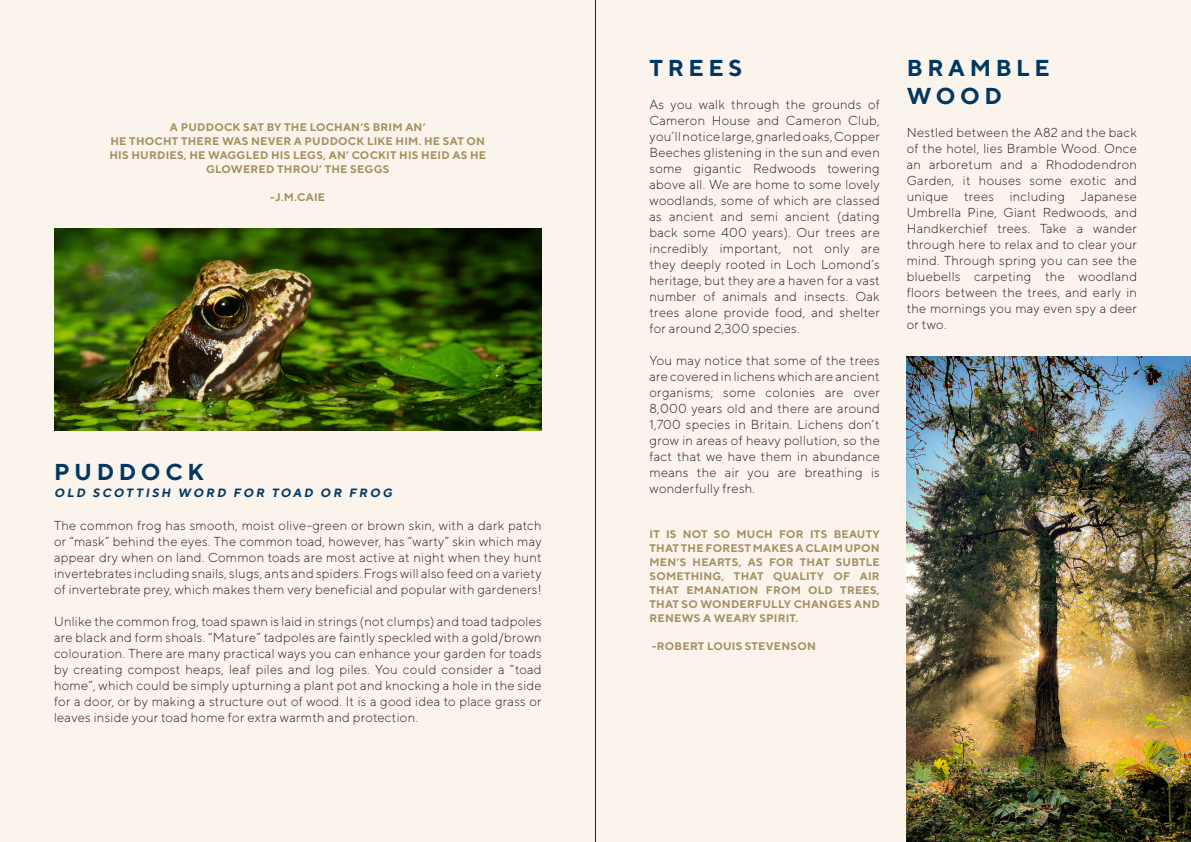
<style>
.page{position:relative;width:1191px;height:842px;background:#fbf4ec}
.page>*{position:absolute;margin:0;border:0;box-sizing:border-box;transform-origin:0 0}
.t1{font:700 23px/28px "TT Norms";letter-spacing:.2em;color:#003863}
.t2{font:300 13px/16px "TT Norms";letter-spacing:.02em;color:#231f20;text-align:justify}
.t3{font:italic 700 12px "TT Norms";color:#003863}
.t4{font:700 11px/14px "TT Norms";letter-spacing:.02em;color:#a29161;text-align:justify}
.t5{font:700 11px "TT Norms";letter-spacing:.02em;color:#a39160}
</style>
<div class="page">
<img style="left:906px;top:356px;width:285px;height:486px">
<img style="left:54px;top:228px;width:487px;height:202px">
<hr style="left:595px;top:0;width:1px;height:842px;background:#231f20">
<p class="t5" style="left:170px;top:120px;width:257px">A PUDDOCK SAT BY THE LOCHAN’S BRIM AN’</p>
<p class="t5" style="left:110px;top:134px;width:376px">HE THOCHT THERE WAS NEVER A PUDDOCK LIKE HIM. HE SAT ON</p>
<p class="t5" style="left:109px;top:148px;width:378px">HIS HURDIES, HE WAGGLED HIS LEGS, AN’ COCKIT HIS HEID AS HE</p>
<p class="t5" style="left:206px;top:162px;width:185px">GLOWERED THROU’ THE SEGGS</p>
<p class="t5" style="left:270px;top:190px;width:56px">-J.M.CAIE</p>
<p class="t1" style="left:54px;top:457px;width:151px">PUDDOCK</p>
<p class="t3" style="left:54px;top:485px;width:342px">OLD SCOTTISH WORD FOR TOAD OR FROG</p>
<p class="t2" style="left:54px;top:517px;width:489px">The common frog has smooth, moist olive-green or brown skin, with a dark patch or “mask” behind the eyes. The common toad, however, has “warty” skin which may appear dry when on land. Common toads are most active at night when they hunt invertebrates including snails, slugs, ants and spiders. Frogs will also feed on a variety of invertebrate prey, which makes them very beneficial and popular with gardeners!</p>
<p class="t2" style="left:54px;top:613px;width:489px">Unlike the common frog, toad spawn is laid in strings (not clumps) and toad tadpoles are black and form shoals. “Mature” tadpoles are faintly speckled with a gold/brown colouration. There are many practical ways you can enhance your garden for toads by creating compost heaps, leaf piles and log piles. You could consider a “toad home”, which could be simply upturning a plant pot and knocking a hole in the side for a door, or by making a structure out of wood. It is a good idea to place grass or leaves inside your toad home for extra warmth and protection.</p>
<p class="t1" style="left:649px;top:53px;width:94px">TREES</p>
<p class="t2" style="left:649px;top:96px;width:232px">As you walk through the grounds of Cameron House and Cameron Club, you’ll notice large, gnarled oaks, Copper Beeches glistening in the sun and even some gigantic Redwoods towering above all. We are home to some lovely woodlands, some of which are classed as ancient and semi ancient (dating back some 400 years). Our trees are incredibly important, not only are they deeply rooted in Loch Lomond’s heritage, but they are a haven for a vast number of animals and insects. Oak trees alone provide food, and shelter for around 2,300 species.</p>
<p class="t2" style="left:649px;top:352px;width:232px">You may notice that some of the trees are covered in lichens which are ancient organisms; some colonies are over 8,000 years old and there are around 1,700 species in Britain. Lichens don’t grow in areas of heavy pollution, so the fact that we have them in abundance means the air you are breathing is wonderfully fresh.</p>
<p class="t4" style="left:649px;top:527px;width:232px">IT IS NOT SO MUCH FOR ITS BEAUTY THAT THE FOREST MAKES A CLAIM UPON MEN’S HEARTS, AS FOR THAT SUBTLE SOMETHING, THAT QUALITY OF AIR THAT EMANATION FROM OLD TREES, THAT SO WONDERFULLY CHANGES AND RENEWS A WEARY SPIRIT.</p>
<p class="t4" style="left:652px;top:639px;width:165px">-ROBERT LOUIS STEVENSON</p>
<p class="t1" style="left:906px;top:53px;width:144px">BRAMBLE<br>WOOD</p>
<p class="t2" style="left:906px;top:124px;width:232px">Nestled between the A82 and the back of the hotel, lies Bramble Wood. Once an arboretum and a Rhododendron Garden, it houses some exotic and unique trees including Japanese Umbrella Pine, Giant Redwoods, and Handkerchief trees. Take a wander through here to relax and to clear your mind. Through spring you can see the bluebells carpeting the woodland floors between the trees, and early in the mornings you may even spy a deer or two.</p>
</div>
